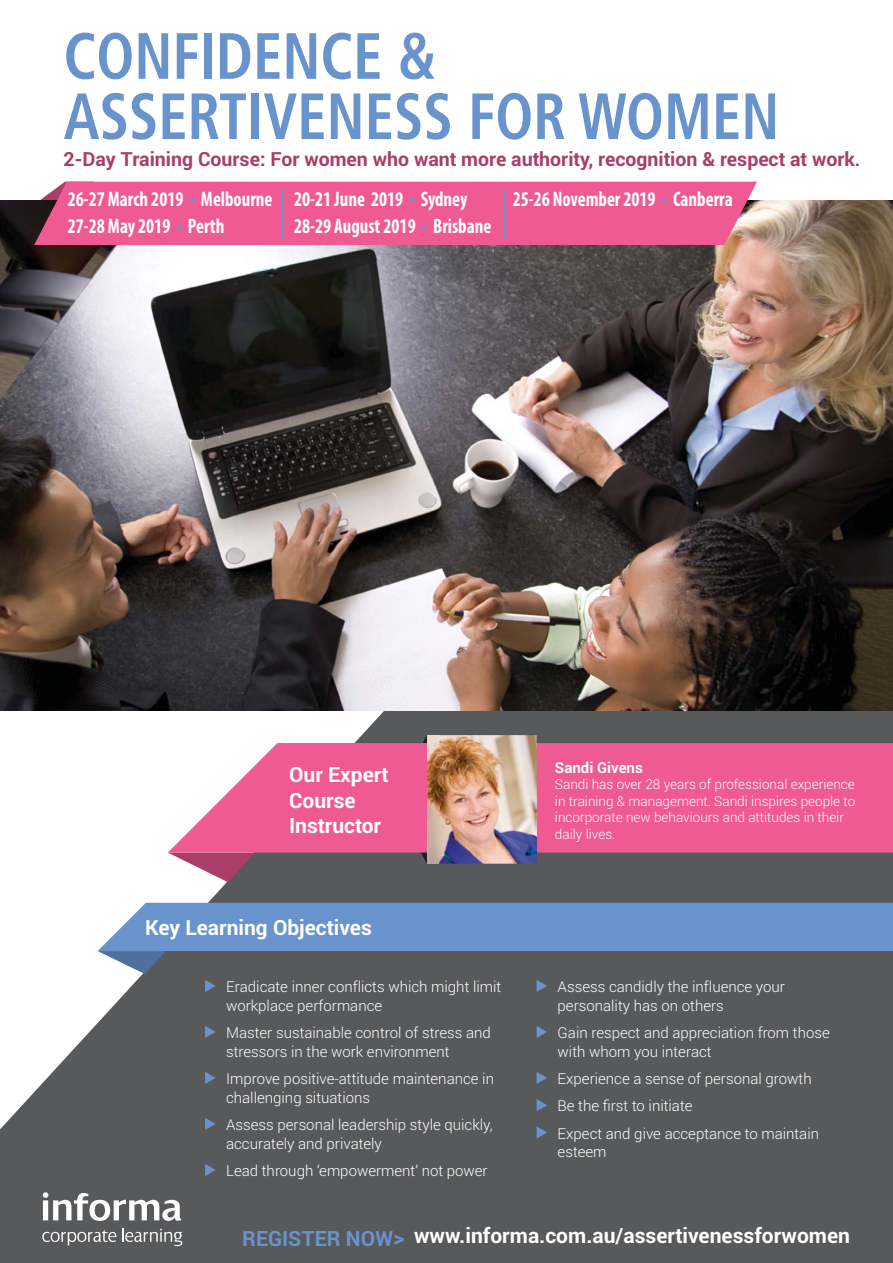
<style>
.page{position:relative;width:893px;height:1263px;background:#fff}
.page>*{position:absolute;margin:0;border:0;box-sizing:border-box;transform-origin:0 0}
.t1{font:700 condensed 65.25px/60.3px "Frutiger";color:#6993cd;scale:.9 1}
.t2{font:700 condensed 21px/26.2px "Myriad Pro";color:#fff;scale:.9 1}
.t3{font:700 21px "Roboto";color:#fff}
.t4{font:700 20.85px/25px "Roboto";color:#fff}
.t5{font:700 19.5px "Roboto";color:#aa3d69}
.t6{font:300 15px/18.8px "Roboto";color:#fff}
.t7{font:700 15px "Roboto";color:#fff}
.t8{font:300 13.5px/16.5px "Roboto";color:#fff}
.s1{color:#6993cd}
</style>
<div class="page">
<svg style="left:0;top:200px;width:34px;height:1px"></svg>
<svg style="left:0;top:710px;width:892px;height:553px;fill:#58595b"></svg>
<svg style="left:98px;top:903px;width:794px;height:71px;background:#6884ab"></svg>
<svg style="left:205px;top:980px;width:11px;height:12px"></svg>
<svg style="left:205px;top:1026px;width:11px;height:12px"></svg>
<svg style="left:205px;top:1072px;width:11px;height:12px"></svg>
<svg style="left:205px;top:1118px;width:11px;height:12px"></svg>
<svg style="left:205px;top:1164px;width:11px;height:12px"></svg>
<svg style="left:536px;top:980px;width:11px;height:12px"></svg>
<svg style="left:536px;top:1026px;width:11px;height:12px"></svg>
<svg style="left:536px;top:1072px;width:11px;height:12px"></svg>
<svg style="left:536px;top:1099px;width:11px;height:12px"></svg>
<svg style="left:536px;top:1126px;width:11px;height:13px"></svg>
<svg style="left:43px;top:1192px;width:138px;height:29px"></svg>
<svg style="left:42px;top:1230px;width:74px;height:15px"></svg>
<svg style="left:122px;top:1228px;width:60px;height:18px"></svg>
<svg style="left:168px;top:853px;width:87px;height:29px"></svg>
<svg style="left:168px;top:743px;width:724px;height:110px;background:#f0689c"></svg>
<img style="left:438px;top:735px;width:98px;height:129px">
<svg style="left:416px;top:845px;width:22px;height:19px"></svg>
<svg style="left:416px;top:735px;width:22px;height:19px"></svg>
<img style="left:427px;top:743px;width:109px;height:110px">
<img style="left:0;top:201px;width:892px;height:509px">
<div style="left:34px;top:182px;width:723px;height:63px;background:#f05a93"></div>
<hr style="left:282px;top:191px;width:2px;height:48px;background:#6993cd">
<hr style="left:503px;top:191px;width:1px;height:48px;background:#6993cd">
<h1 class="t1" style="left:64px;top:31px;width:796px">CONFIDENCE &amp;<br>ASSERTIVENESS FOR WOMEN</h1>
<h3 class="t5" style="left:64px;top:148px;width:798px">2-Day Training Course: For women who want more authority, recognition &amp; respect at work.</h3>
<h2 class="t2" style="left:68px;top:188px;width:229px">26-27 March 2019 <span class="s1">•</span> Melbourne<br>27-28 May 2019 <span class="s1">•</span> Perth</h2>
<h2 class="t2" style="left:294px;top:188px;width:220px">20-21 June 2019 <span class="s1">•</span> Sydney<br>28-29 August 2019 <span class="s1">•</span> Brisbane</h2>
<h2 class="t2" style="left:513px;top:188px;width:246px">25-26 November 2019 <span class="s1">•</span> Canberra</h2>
<h3 class="t4" style="left:289px;top:763px;width:101px">Our Expert<br>Course<br>Instructor</h3>
<h3 class="t4" style="left:145px;top:915px;width:228px">Key Learning Objectives</h3>
<p class="t6" style="left:226px;top:978px;width:277px">Eradicate inner conflicts which might limit workplace performance</p>
<p class="t6" style="left:226px;top:1024px;width:266px">Master sustainable control of stress and stressors in the work environment</p>
<p class="t6" style="left:226px;top:1070px;width:269px">Improve positive-attitude maintenance in challenging situations</p>
<p class="t6" style="left:226px;top:1116px;width:268px">Assess personal leadership style quickly, accurately and privately</p>
<p class="t6" style="left:226px;top:1162px;width:263px">Lead through ‘empowerment’ not power</p>
<p class="t7" style="left:555px;top:759px;width:89px">Sandi Givens</p>
<p class="t8" style="left:555px;top:776px;width:302px">Sandi has over 28 years of professional experience in training &amp; management. Sandi inspires people to incorporate new behaviours and attitudes in their daily lives.</p>
<p class="t6" style="left:557px;top:978px;width:229px">Assess candidly the influence your personality has on others</p>
<p class="t6" style="left:557px;top:1024px;width:274px">Gain respect and appreciation from those with whom you interact</p>
<p class="t6" style="left:557px;top:1065px;width:263px;line-height:27.3px">Experience a sense of personal growth<br>Be the first to initiate<br>Expect and give acceptance to maintain</p>
<p class="t6" style="left:557px;top:1143px;width:50px">esteem</p>
<h2 class="t3" style="left:242px;top:1223px;width:609px"><span class="s1">REGISTER NOW&gt;</span> www.informa.com.au/assertivenessforwomen</h2>
</div>
